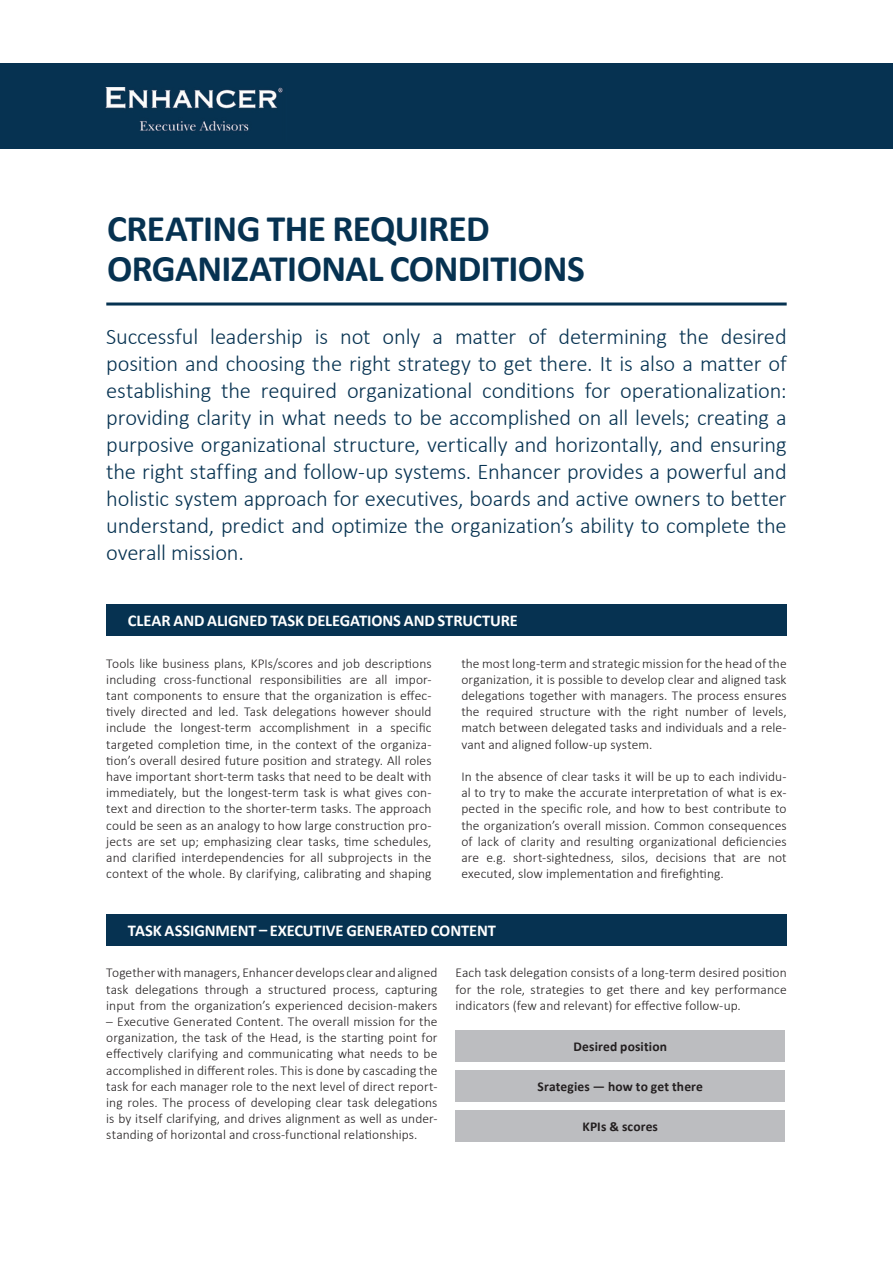
<style>
.page{position:relative;width:893px;height:1263px;background:#fff}
.page>*{position:absolute;margin:0;border:0;box-sizing:border-box;transform-origin:0 0}
.t1{font:700 37.5px/40.5px "Calibri";letter-spacing:-.015em;color:#063251}
.t2{font:300 22.5px/27px "Calibri";letter-spacing:-.01em;color:#063251;text-align:justify}
.t3{font:700 16.5px "Calibri";letter-spacing:-.01em;color:#fff}
.t4{font:300 13.5px/16.2px "Calibri";letter-spacing:.005em;color:#231f20;text-align:justify}
.t5{font:700 13.5px "Calibri";letter-spacing:.01em;color:#231f20}
</style>
<div class="page">
<div style="left:0;top:64px;width:893px;height:85px;background:#063251"></div>
<img style="left:105px;top:87px;width:178px;height:44px">
<hr style="left:106px;top:302px;width:681px;height:3px;background:#063251">
<div style="left:106px;top:604px;width:681px;height:32px;background:#063251"></div>
<div style="left:106px;top:914px;width:681px;height:32px;background:#063251"></div>
<div style="left:455px;top:1030px;width:330px;height:32px;background:#bcbdc0"></div>
<div style="left:455px;top:1070px;width:330px;height:32px;background:#bcbdc0"></div>
<div style="left:455px;top:1110px;width:330px;height:32px;background:#bcbdc0"></div>
<h1 class="t1" style="left:107px;top:207px;width:479px">CREATING THE REQUIRED<br>ORGANIZATIONAL CONDITIONS</h1>
<p class="t2" style="left:106px;top:322px;width:682px">Successful leadership is not only a matter of determining the desired position and choosing the right strategy to get there. It is also a matter of establishing the required organizational conditions for operationalization: providing clarity in what needs to be accomplished on all levels; creating a purposive organizational structure, vertically and horizontally, and ensuring the right staffing and follow-up systems. Enhancer provides a powerful and holistic system approach for executives, boards and active owners to better understand, predict and optimize the organization’s ability to complete the overall mission.</p>
<p class="t3" style="left:128px;top:609px;width:391px">CLEAR AND ALIGNED TASK DELEGATIONS AND STRUCTURE</p>
<p class="t4" style="left:106px;top:655px;width:327px">Tools like business plans, KPIs/scores and job descriptions including cross-functional responsibilities are all impor&shy;tant components to ensure that the organization is effec&shy;tively directed and led. Task delegations however should include the longest-term accomplishment in a specific targeted completion time, in the context of the organiza&shy;tion’s overall desired future position and strategy. All roles have important short-term tasks that need to be dealt with immediately, but the longest-term task is what gives con&shy;text and direction to the shorter-term tasks. The approach could be seen as an analogy to how large construction pro&shy;jects are set up; emphasizing clear tasks, time schedules, and clarified interdependencies for all subprojects in the context of the whole. By clarifying, calibrating and shaping</p>
<p class="t4" style="left:461px;top:655px;width:327px">the most long-term and strategic mission for the head of the organization, it is possible to develop clear and aligned task delegations together with managers. The process ensures the required structure with the right number of levels, match between delegated tasks and individuals and a rele&shy;vant and aligned follow-up system.</p>
<p class="t4" style="left:461px;top:768px;width:327px">In the absence of clear tasks it will be up to each individu&shy;al to try to make the accurate interpretation of what is ex&shy;pected in the specific role, and how to best contribute to the organization’s overall mission. Common consequences of lack of clarity and resulting organizational deficiencies are e.g. short-sightedness, silos, decisions that are not executed, slow implementation and firefighting.</p>
<p class="t3" style="left:128px;top:919px;width:370px">TASK ASSIGNMENT – EXECUTIVE GENERATED CONTENT</p>
<p class="t4" style="left:106px;top:965px;width:333px">Together with managers, Enhancer develops clear and aligned task delegations through a structured process, capturing input from the organization’s experienced decision-makers</p>
<p class="t4" style="left:106px;top:1013px;width:333px">– Executive Generated Content. The overall mission for the organization, the task of the Head, is the starting point for effectively clarifying and communicating what needs to be accomplished in different roles. This is done by cascading the task for each manager role to the next level of direct report&shy;ing roles. The process of developing clear task delegations is by itself clarifying, and drives alignment as well as under&shy;standing of horizontal and cross-functional relationships.</p>
<p class="t4" style="left:455px;top:965px;width:333px">Each task delegation consists of a long-term desired position for the role, strategies to get there and key performance indicators (few and relevant) for effective follow-up.</p>
<p class="t5" style="left:573px;top:1037px;width:95px">Desired position</p>
<p class="t5" style="left:537px;top:1077px;width:167px">Srategies — how to get there</p>
<p class="t5" style="left:582px;top:1117px;width:77px">KPIs &amp; scores</p>
</div>
